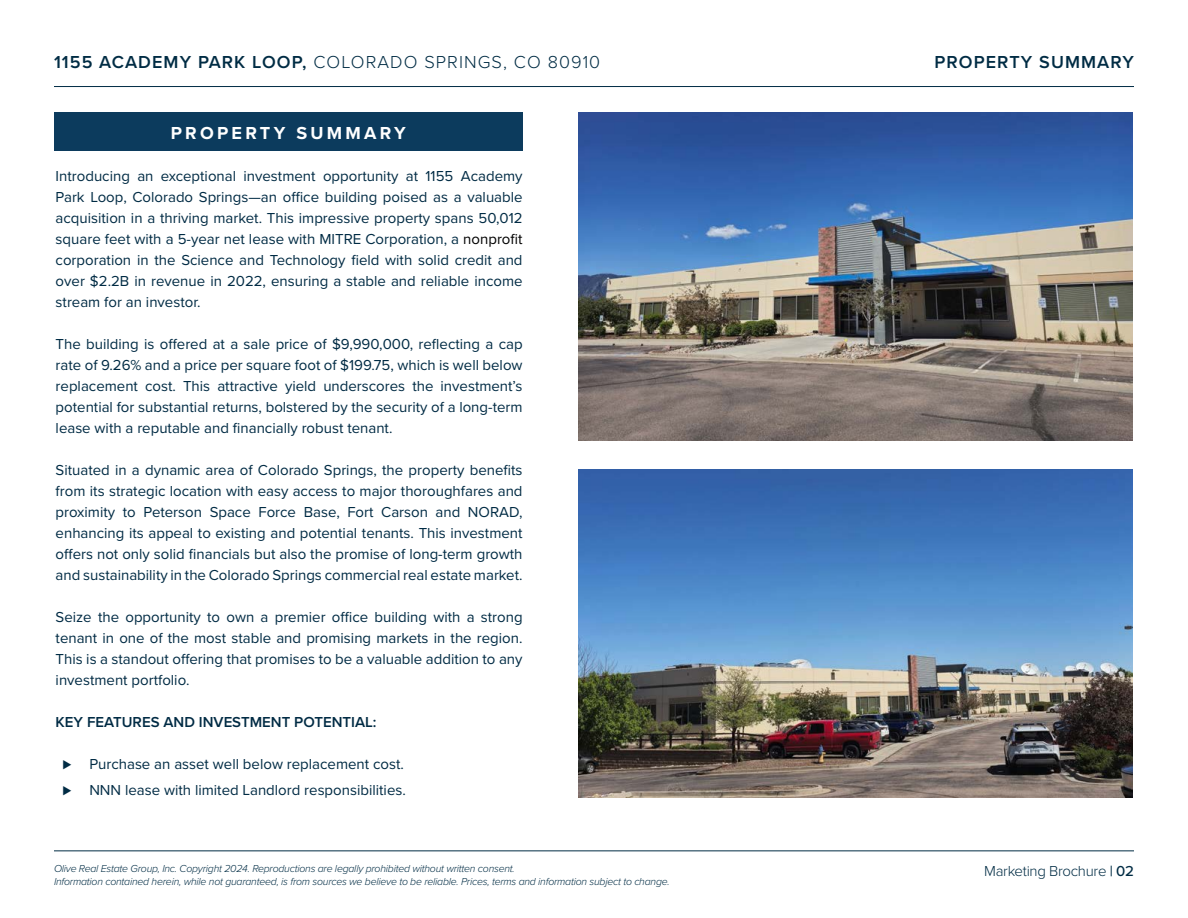
<style>
.page{position:relative;width:1188px;height:918px;background:#fff}
.page>*{position:absolute;margin:0;border:0;box-sizing:border-box;transform-origin:0 0}
.t1{font:300 18px "Proxima Nova";letter-spacing:.06em;color:#002c44}
.t2{font:700 18px "Proxima Nova";letter-spacing:.18em;color:#fff}
.t3{font:600 18px "Proxima Nova";letter-spacing:.06em;color:#002c44}
.t4{font:15px/21px "Proxima Nova";color:#002b44;text-align:justify}
.t5{font:600 15px "Proxima Nova";color:#002b44}
.t6{font:300 15px "Proxima Nova";letter-spacing:-.02em;color:#002c44}
.t7{font:italic 300 10.5px/12.6px "Proxima Nova";letter-spacing:-.02em;color:#002c44}
.s1{font-weight:600}
.s2{color:#000}
.s3{font-family:"Proxima Nova Cond"}
.s4{font-weight:500}
</style>
<div class="page">
<img style="left:579px;top:112px;width:553px;height:329px">
<img style="left:579px;top:469px;width:553px;height:328px">
<div style="left:54px;top:112px;width:469px;height:39px;background:#0c3b5d"></div>
<hr style="left:54px;top:850px;width:1080px;height:1px;background:#002c44">
<hr style="left:54px;top:86px;width:1080px;height:1px;background:#002c44">
<p class="t1" style="left:54px;top:49px;width:548px"><span class="s1">1155 ACADEMY PARK LOOP,</span> COLORADO SPRINGS, CO 80910</p>
<p class="t2" style="left:171px;top:119px;width:237px">PROPERTY SUMMARY</p>
<p class="t4" style="left:56px;top:164px;width:469px">Introducing an exceptional investment opportunity at 1155 Academy Park Loop, Colorado Springs—an office building poised as a valuable acquisition in a thriving market. This impressive property spans 50,012 square feet with a 5-year net lease with MITRE Corporation, a <span class="s2">nonprofit </span>corporation in the Science and Technology field with solid credit and over $2.2B in revenue in 2022, ensuring a stable and reliable income stream for an investor.</p>
<p class="t4" style="left:56px;top:332px;width:469px">The building is offered at a sale price of $9,990,000, reflecting a cap rate of 9.26% and a price per square foot of $199.75, which is well below replacement cost. This attractive yield underscores the investment’s potential for substantial returns, bolstered by the security of a long-term lease with a reputable and financially robust tenant.</p>
<p class="t4" style="left:56px;top:458px;width:469px">Situated in a dynamic area of Colorado Springs, the property benefits from its strategic location with easy access to major thoroughfares and proximity to Peterson Space Force Base, Fort Carson and NORAD, enhancing its appeal to existing and potential tenants. This investment offers not only solid financials but also the promise of long-term growth and sustainability in the Colorado Springs commercial real estate market.</p>
<p class="t4" style="left:56px;top:605px;width:469px">Seize the opportunity to own a premier office building with a strong tenant in one of the most stable and promising markets in the region.<br>This is a standout offering that promises to be a valuable addition to any investment portfolio.</p>
<p class="t5" style="left:56px;top:710px;width:322px">KEY FEATURES AND INVESTMENT POTENTIAL:</p>
<p class="t4" style="left:62px;top:750px;width:345px;line-height:26.4px"><span class="s3">⊲</span> Purchase an asset well below replacement cost. <span class="s3">⊲</span> NNN lease with limited Landlord responsibilities.</p>
<p class="t7" style="left:54px;top:862px;width:617px">Olive Real Estate Group, Inc. Copyright 2024. Reproductions are legally prohibited without written consent.<br>Information contained herein, while not guaranteed, is from sources we believe to be reliable. Prices, terms and information subject to change.</p>
<p class="t3" style="left:935px;top:49px;width:201px">PROPERTY SUMMARY</p>
<p class="t6" style="left:984px;top:860px;width:151px">Marketing Brochure <span class="s4">| 02</span></p>
</div>
